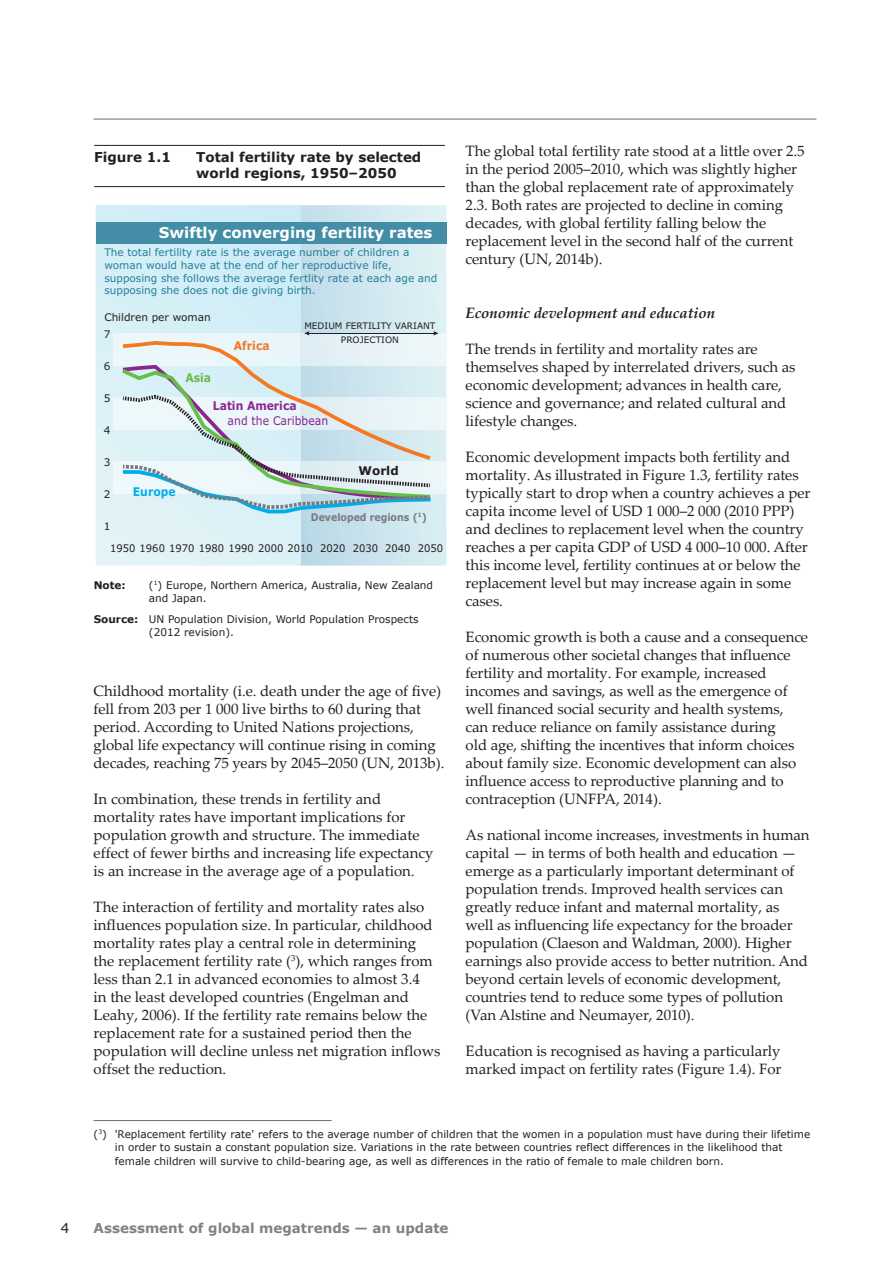
<style>
.page{position:relative;width:893px;height:1263px;background:#fff}
.page>*{position:absolute;margin:0;border:0;box-sizing:border-box;transform-origin:0 0}
.Body_Text{font:15px/18px "Palatino Linotype";letter-spacing:-.005em;color:#231f20}
.Heading_3{font:italic 700 15px "Palatino Linotype";letter-spacing:-.005em;color:#231f20}
.t1{font:700 15px "Verdana";color:#fff}
.Figure_Title{font:700 13.5px/16.5px "Verdana";color:#231f20}
.t2{font:700 13.5px "Verdana";color:#808285}
.Page_No_Right{font:13.5px "Verdana";color:#231f20}
.t3{font:12px/14.4px "Verdana";letter-spacing:.005em;color:#8a278f;scale:.9 1}
.t4{font:700 12px "Verdana";color:#00ade9;scale:.9 1}
.t5{font:700 12px "Verdana";letter-spacing:.005em;color:#f47921;scale:.9 1}
.t6{font:700 12px "Verdana";color:#231f20}
.t7{font:700 12px "Verdana";color:#67bd4a;scale:.9 1}
.Footnote{font:10.5px/13.5px "Verdana";color:#231f20}
.t8{font:10.5px/12.6px "Verdana";color:#257f9c}
.Note_Source{font:10.5px/12.8px "Verdana";color:#231f20}
.Footnote-2{font:10.5px "Verdana";color:#231f20;scale:.95 1}
.t9{font:700 10.5px "Verdana";color:#787a7d;scale:.9 1}
.Note_Source-2{font:700 10.5px "Verdana";color:#231f20}
.t10{font:9px/13.5px "Verdana";color:#231f20;text-align:center}
.s1{font-weight:700}
</style>
<div class="page">
<hr style="left:94px;top:119px;width:722px;height:1px;background:#6c6d70">
<hr style="left:94px;top:145px;width:351px;height:1px;background:#231f20">
<hr style="left:94px;top:186px;width:351px;height:1px;background:#231f20">
<hr style="left:94px;top:1120px;width:238px;height:1px;background:#6c6d70">
<svg style="left:96px;top:205px;width:205px;height:361px;background:#d6eff6"></svg>
<svg style="left:301px;top:205px;width:145px;height:361px;background:#cde5ee"></svg>
<div style="left:96px;top:222px;width:350px;height:21px;background:#438ea6"></div>
<div style="left:113px;top:461px;width:188px;height:32px;background:#eff9fb"></div>
<div style="left:301px;top:461px;width:145px;height:32px;background:#edf7fa"></div>
<div style="left:113px;top:397px;width:188px;height:32px;background:#eef8fb"></div>
<div style="left:301px;top:397px;width:145px;height:32px;background:#edf7fa"></div>
<div style="left:113px;top:333px;width:188px;height:32px;background:#ecf7fa"></div>
<div style="left:301px;top:333px;width:145px;height:32px;background:#eef8fa"></div>
<svg style="left:122px;top:331px;width:317px;height:182px"></svg>
<p class="Figure_Title" style="left:94px;top:148px;width:78px">Figure 1.1</p>
<p class="Figure_Title" style="left:196px;top:148px;width:227px">Total fertility rate by selected world regions, 1950–2050</p>
<p class="t1" style="left:159px;top:222px;width:275px">Swiftly converging fertility rates</p>
<p class="t8" style="left:104px;top:246px;width:335px">The total fertility rate is the average number of children a woman would have at the end of her reproductive life, supposing she follows the average fertlity rate at each age and supposing she does not die giving birth.</p>
<p class="t10" style="left:304px;top:319px;width:133px">MEDIUM FERTILITY VARIANT<br>PROJECTION</p>
<p class="Footnote" style="left:104px;top:310px;width:108px">Children per woman</p>
<p class="Footnote" style="left:104px;top:327px;width:8px">7</p>
<p class="Footnote" style="left:104px;top:359px;width:8px">6</p>
<p class="t5" style="left:234px;top:337px;width:41px">Africa</p>
<p class="Footnote" style="left:104px;top:391px;width:8px">5</p>
<p class="Footnote" style="left:104px;top:423px;width:8px">4</p>
<p class="Footnote" style="left:104px;top:455px;width:8px">3</p>
<p class="Footnote" style="left:104px;top:487px;width:8px">2</p>
<p class="Footnote" style="left:104px;top:519px;width:8px">1</p>
<p class="t7" style="left:185px;top:370px;width:30px">Asia</p>
<p class="t3" style="left:228px;top:399px;width:113px;text-indent:-15px"><span class="s1">Latin America<br></span>and the Caribbean</p>
<p class="t4" style="left:133px;top:483px;width:49px">Europe</p>
<p class="t6" style="left:359px;top:462px;width:42px">World</p>
<p class="t9" style="left:311px;top:509px;width:130px">Developed regions (<sup>1</sup>)</p>
<p class="Footnote-2" style="left:110px;top:541px;width:352px">1950 1960 1970 1980 1990 2000 2010 2020 2030 2040 2050</p>
<p class="Note_Source-2" style="left:94px;top:578px;width:34px">Note:</p>
<p class="Note_Source" style="left:149px;top:579px;width:286px">(<sup>1</sup>) Europe, Northern America, Australia, New Zealand and Japan.</p>
<p class="Note_Source" style="left:149px;top:613px;width:271px;text-indent:-55px"><span class="s1">Source:</span> UN Population Division, World Population Prospects (2012 revision).</p>
<p class="Body_Text" style="left:94px;top:681px;width:352px">Childhood mortality (i.e. death under the age of five) fell from 203 per 1 000 live births to 60 during that period. According to United Nations projections, global life expectancy will continue rising in coming decades, reaching 75 years by 2045–2050 (UN, 2013b).</p>
<p class="Body_Text" style="left:94px;top:789px;width:341px">In combination, these trends in fertility and mortality rates have important implications for population growth and structure. The immediate effect of fewer births and increasing life expectancy is an increase in the average age of a population.</p>
<p class="Body_Text" style="left:94px;top:897px;width:348px">The interaction of fertility and mortality rates also influences population size. In particular, childhood mortality rates play a central role in determining the replacement fertility rate (<sup>3</sup>), which ranges from less than 2.1 in advanced economies to almost 3.4<br>in the least developed countries (Engelman and Leahy, 2006). If the fertility rate remains below the replacement rate for a sustained period then the population will decline unless net migration inflows offset the reduction.</p>
<p class="Body_Text" style="left:466px;top:141px;width:341px">The global total fertility rate stood at a little over 2.5 in the period 2005–2010, which was slightly higher than the global replacement rate of approximately 2.3. Both rates are projected to decline in coming decades, with global fertility falling below the replacement level in the second half of the current century (UN, 2014b).</p>
<p class="Heading_3" style="left:466px;top:302px;width:251px">Economic development and education</p>
<p class="Body_Text" style="left:466px;top:339px;width:331px">The trends in fertility and mortality rates are themselves shaped by interrelated drivers, such as economic development; advances in health care, science and governance; and related cultural and lifestyle changes.</p>
<p class="Body_Text" style="left:466px;top:447px;width:346px">Economic development impacts both fertility and mortality. As illustrated in Figure 1.3, fertility rates typically start to drop when a country achieves a per capita income level of USD 1 000–2 000 (2010 PPP) and declines to replacement level when the country reaches a per capita GDP of USD 4 000–10 000. After this income level, fertility continues at or below the replacement level but may increase again in some cases.</p>
<p class="Body_Text" style="left:466px;top:627px;width:344px">Economic growth is both a cause and a consequence of numerous other societal changes that influence fertility and mortality. For example, increased incomes and savings, as well as the emergence of well financed social security and health systems, can reduce reliance on family assistance during<br>old age, shifting the incentives that inform choices about family size. Economic development can also influence access to reproductive planning and to contraception (UNFPA, 2014).</p>
<p class="Body_Text" style="left:466px;top:825px;width:346px">As national income increases, investments in human capital — in terms of both health and education — emerge as a particularly important determinant of population trends. Improved health services can greatly reduce infant and maternal mortality, as well as influencing life expectancy for the broader population (Claeson and Waldman, 2000). Higher earnings also provide access to better nutrition. And beyond certain levels of economic development, countries tend to reduce some types of pollution (Van Alstine and Neumayer, 2010).</p>
<p class="Body_Text" style="left:466px;top:1041px;width:317px">Education is recognised as having a particularly marked impact on fertility rates (Figure 1.4). For</p>
<p class="Footnote" style="left:115px;top:1127px;width:697px;text-indent:-21px">(<sup>3</sup>) 'Replacement fertility rate' refers to the average number of children that the women in a population must have during their lifetime in order to sustain a constant population size. Variations in the rate between countries reflect differences in the likelihood that female children will survive to child-bearing age, as well as differences in the ratio of female to male children born.</p>
<p class="Page_No_Right" style="left:61px;top:1219px;width:10px">4</p>
<p class="t2" style="left:94px;top:1219px;width:356px">Assessment of global megatrends — an update</p>
</div>
